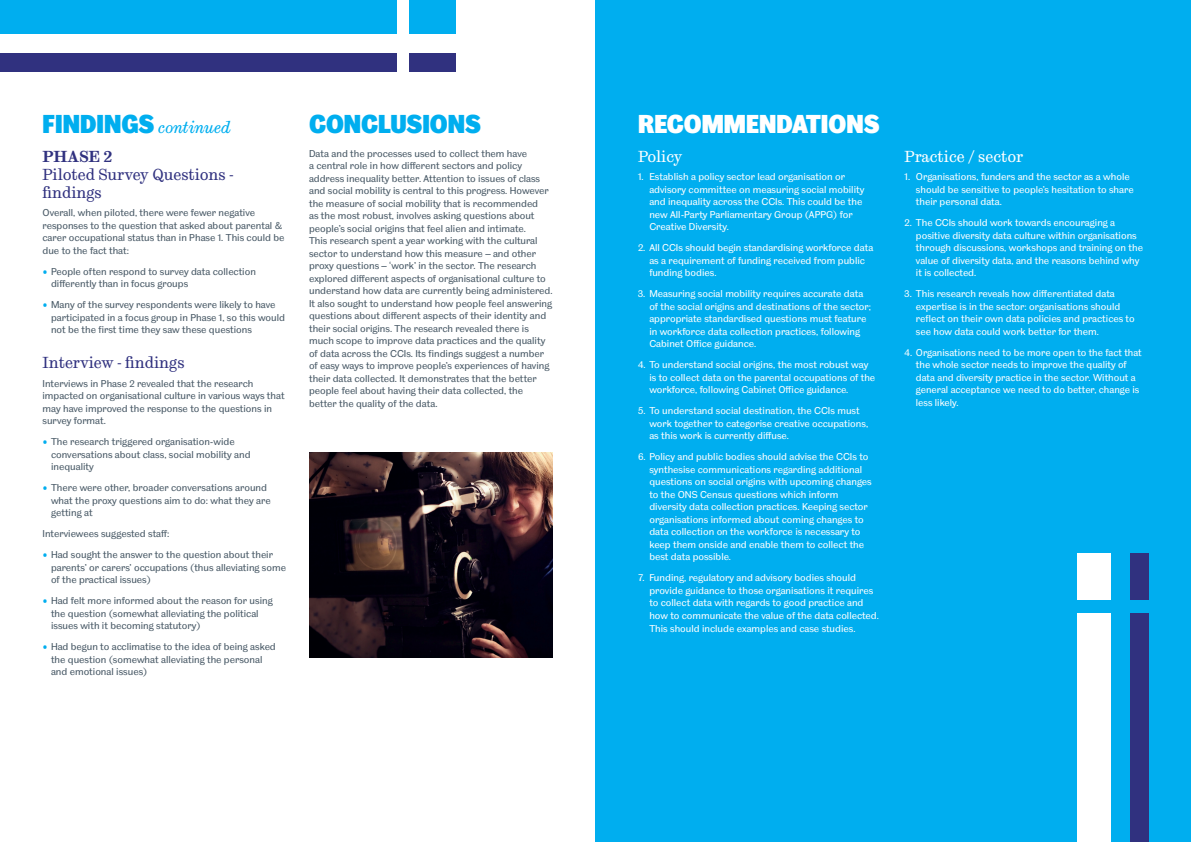
<style>
.page{position:relative;width:1191px;height:842px;background:#fff}
.page>*{position:absolute;margin:0;border:0;box-sizing:border-box;transform-origin:0 0}
.Heading{font:26px "TUOS Pro Blake Display";color:#fff}
.Heading-2{font:26px "TUOS Pro Blake Display";color:#00aeef}
.Subheading{font:16px/18px "TUOS Stephenson";color:#30317f}
.Subheading-2{font:16px "TUOS Stephenson";color:#fff}
.Heading-3{font:italic 16px "TUOS Stephenson";color:#00aeef}
.Body_text{font:10px/12.5px "TUOS Blake";color:#fff}
.Body_text-2{font:10px/12.5px "TUOS Blake";color:#475865}
.Heading-4{font:10px/12.5px "TUOS Blake";color:#475865}
.s1{font-family:"TUOS Pro Blake Display";font-style:normal;font-size:26px}
.s2{font-weight:700}
.s3{font-size:12px;color:#00aeef}
</style>
<div class="page">
<div style="left:0;top:0;width:396px;height:34px;background:#00aeef"></div>
<div style="left:0;top:53px;width:396px;height:18px;background:#30317f"></div>
<div style="left:409px;top:0;width:47px;height:34px;background:#00aeef"></div>
<div style="left:409px;top:53px;width:47px;height:18px;background:#30317f"></div>
<div style="left:595px;top:0;width:596px;height:842px;background:#00aeef"></div>
<div style="left:1077px;top:614px;width:33px;height:228px;background:#fff"></div>
<div style="left:1130px;top:614px;width:18px;height:228px;background:#30317f"></div>
<div style="left:1077px;top:553px;width:33px;height:47px;background:#fff"></div>
<div style="left:1130px;top:553px;width:18px;height:47px;background:#30317f"></div>
<img style="left:309px;top:453px;width:244px;height:205px">
<p class="Heading-3" style="left:43px;top:118px;width:190px"><span class="s1">FINDINGS</span> continued</p>
<p class="Subheading" style="left:43px;top:147px;width:192px"><span class="s2">PHASE 2<br></span>Piloted Survey Questions - findings</p>
<p class="Body_text-2" style="left:43px;top:206px;width:243px">Overall, when piloted, there were fewer negative responses to the question that asked about parental &amp; carer occupational status than in Phase 1. This could be due to the fact that:</p>
<p class="Body_text-2" style="left:51px;top:265px;width:206px;text-indent:-9px"><span class="s3">•</span> People often respond to survey data collection differently than in focus groups</p>
<p class="Body_text-2" style="left:51px;top:299px;width:235px;text-indent:-9px"><span class="s3">•</span> Many of the survey respondents were likely to have participated in a focus group in Phase 1, so this would not be the first time they saw these questions</p>
<p class="Subheading" style="left:43px;top:354px;width:143px">Interview - findings</p>
<p class="Body_text-2" style="left:43px;top:377px;width:244px">Interviews in Phase 2 revealed that the research impacted on organisational culture in various ways that may have improved the response to the questions in survey format.</p>
<p class="Body_text-2" style="left:51px;top:435px;width:201px;text-indent:-9px"><span class="s3">•</span> The research triggered organisation-wide conversations about class, social mobility and inequality</p>
<p class="Body_text-2" style="left:51px;top:481px;width:221px;text-indent:-9px"><span class="s3">•</span> There were other, broader conversations around what the proxy questions aim to do: what they are getting at</p>
<p class="Body_text-2" style="left:43px;top:527px;width:128px">Interviewees suggested staff:</p>
<p class="Body_text-2" style="left:51px;top:548px;width:236px;text-indent:-9px"><span class="s3">•</span> Had sought the answer to the question about their parents’ or carers’ occupations (thus alleviating some of the practical issues)</p>
<p class="Body_text-2" style="left:51px;top:594px;width:223px;text-indent:-9px"><span class="s3">•</span> Had felt more informed about the reason for using the question (somewhat alleviating the political issues with it becoming statutory)</p>
<p class="Body_text-2" style="left:51px;top:640px;width:226px;text-indent:-9px"><span class="s3">•</span> Had begun to acclimatise to the idea of being asked the question (somewhat alleviating the personal and emotional issues)</p>
<p class="Heading-2" style="left:309px;top:108px;width:173px">CONCLUSIONS</p>
<p class="Heading-4" style="left:309px;top:147px;width:245px">Data and the processes used to collect them have<br>a central role in how different sectors and policy address inequality better. Attention to issues of class and social mobility is central to this progress. However the measure of social mobility that is recommended<br>as the most robust, involves asking questions about people’s social origins that feel alien and intimate.<br>This research spent a year working with the cultural sector to understand how this measure – and other proxy questions – ‘work’ in the sector. The research explored different aspects of organisational culture to understand how data are currently being administered.<br>It also sought to understand how people feel answering questions about different aspects of their identity and their social origins. The research revealed there is much scope to improve data practices and the quality of data across the CCIs. Its findings suggest a number of easy ways to improve people’s experiences of having their data collected. It demonstrates that the better people feel about having their data collected, the better the quality of the data.</p>
<p class="Heading" style="left:638px;top:108px;width:243px">RECOMMENDATIONS</p>
<p class="Subheading-2" style="left:638px;top:147px;width:46px">Policy</p>
<p class="Body_text" style="left:649px;top:170px;width:216px;text-indent:-11px">1. Establish a policy sector lead organisation or advisory committee on measuring social mobility and inequality across the CCIs. This could be the new All-Party Parliamentary Group (APPG) for Creative Diversity.</p>
<p class="Body_text" style="left:649px;top:241px;width:225px;text-indent:-11px">2. All CCIs should begin standardising workforce data as a requirement of funding received from public funding bodies.</p>
<p class="Body_text" style="left:649px;top:288px;width:223px;text-indent:-11px">3. Measuring social mobility requires accurate data of the social origins and destinations of the sector; appropriate standardised questions must feature in workforce data collection practices, following Cabinet Office guidance.</p>
<p class="Body_text" style="left:649px;top:359px;width:227px;text-indent:-11px">4. To understand social origins, the most robust way is to collect data on the parental occupations of the workforce, following Cabinet Office guidance.</p>
<p class="Body_text" style="left:649px;top:405px;width:220px;text-indent:-11px">5. To understand social destination, the CCIs must work together to categorise creative occupations, as this work is currently diffuse.</p>
<p class="Body_text" style="left:649px;top:451px;width:224px;text-indent:-11px">6. Policy and public bodies should advise the CCIs to synthesise communications regarding additional questions on social origins with upcoming changes to the ONS Census questions which inform diversity data collection practices. Keeping sector organisations informed about coming changes to data collection on the workforce is necessary to keep them onside and enable them to collect the best data possible.</p>
<p class="Body_text" style="left:649px;top:572px;width:231px;text-indent:-11px">7. Funding, regulatory and advisory bodies should provide guidance to those organisations it requires to collect data with regards to good practice and how to communicate the value of the data collected.<br>This should include examples and case studies.</p>
<p class="Subheading-2" style="left:904px;top:147px;width:120px">Practice / sector</p>
<p class="Body_text" style="left:916px;top:170px;width:219px;text-indent:-11px">1. Organisations, funders and the sector as a whole should be sensitive to people’s hesitation to share their personal data.</p>
<p class="Body_text" style="left:916px;top:216px;width:228px;text-indent:-11px">2. The CCIs should work towards encouraging a positive diversity data culture within organisations through discussions, workshops and training on the value of diversity data, and the reasons behind why it is collected.</p>
<p class="Body_text" style="left:916px;top:288px;width:220px;text-indent:-11px">3. This research reveals how differentiated data expertise is in the sector: organisations should reflect on their own data policies and practices to see how data could work better for them.</p>
<p class="Body_text" style="left:916px;top:346px;width:227px;text-indent:-11px">4. Organisations need to be more open to the fact that the whole sector needs to improve the quality of data and diversity practice in the sector. Without a general acceptance we need to do better, change is less likely.</p>
</div>
